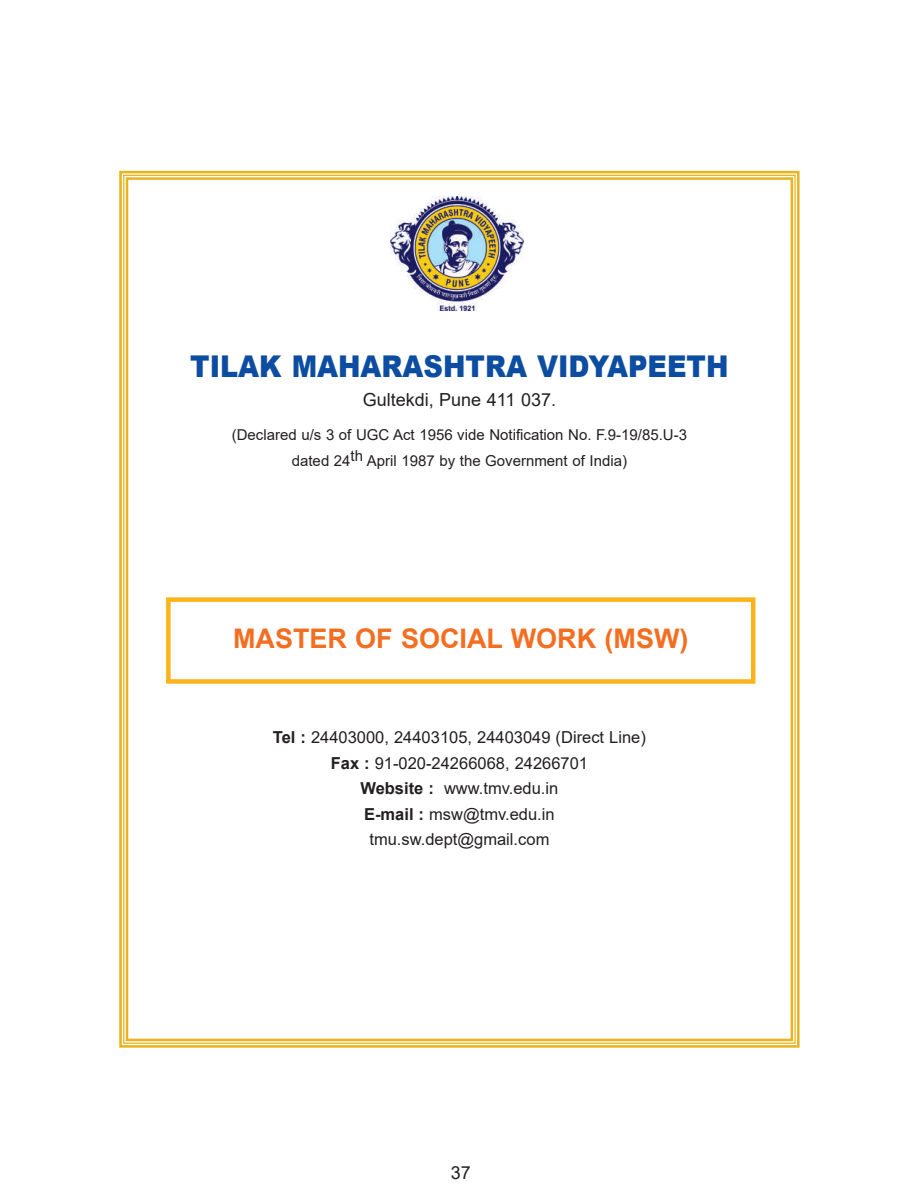
<style>
.page{position:relative;width:918px;height:1188px;background:#fff}
.page>*{position:absolute;margin:0;border:0;box-sizing:border-box;transform-origin:0 0}
.t1{font:900 30px "Arial";color:#0d4da1;scale:.9 1}
.t2{font:700 27px "Arial";color:#f36e21}
.t3{font:18px "Arial";color:#231f20}
.t4{font:16.5px/25.5px "Arial";color:#231f20;text-align:center}
.t5{font:15px/25.5px "Arial";color:#231f20;text-align:center}
.s1{font-weight:700}
</style>
<div class="page">
<div style="left:119px;top:171px;width:681px;height:877px;border:3px solid #e8b520"></div>
<div style="left:126px;top:177px;width:667px;height:864px;border:3px solid #e8b520"></div>
<img style="left:391px;top:197px;width:133px;height:113px">
<div style="left:166px;top:597px;width:589px;height:87px;border:4px solid #fbb319"></div>
<h1 class="t1" style="left:190px;top:344px;width:600px">TILAK MAHARASHTRA VIdyApeeTH</h1>
<p class="t3" style="left:363px;top:390px;width:195px">Gultekdi, Pune 411 037.</p>
<p class="t5" style="left:232px;top:422px;width:457px">(Declared u/s 3 of UGC Act 1956 vide Notification No. F.9-19/85.U-3 dated 24th April 1987 by the Government of India)</p>
<h2 class="t2" style="left:233px;top:623px;width:457px">MASTER OF SOCIAL WORK (MSW)</h2>
<p class="t4" style="left:273px;top:725px;width:375px"><span class="s1">TEL :</span> 24403000, 24403105, 24403049 (Direct Line)<br><span class="s1">FAX :</span> 91-020-24266068, 24266701<br><span class="s1">WEBSITE :</span> www.tmv.edu.in<br><span class="s1">E-MAIL :</span> msw@tmv.edu.in tmu.sw.dept@gmail.com</p>
<p class="t3" style="left:451px;top:1162px;width:22px">37</p>
</div>
